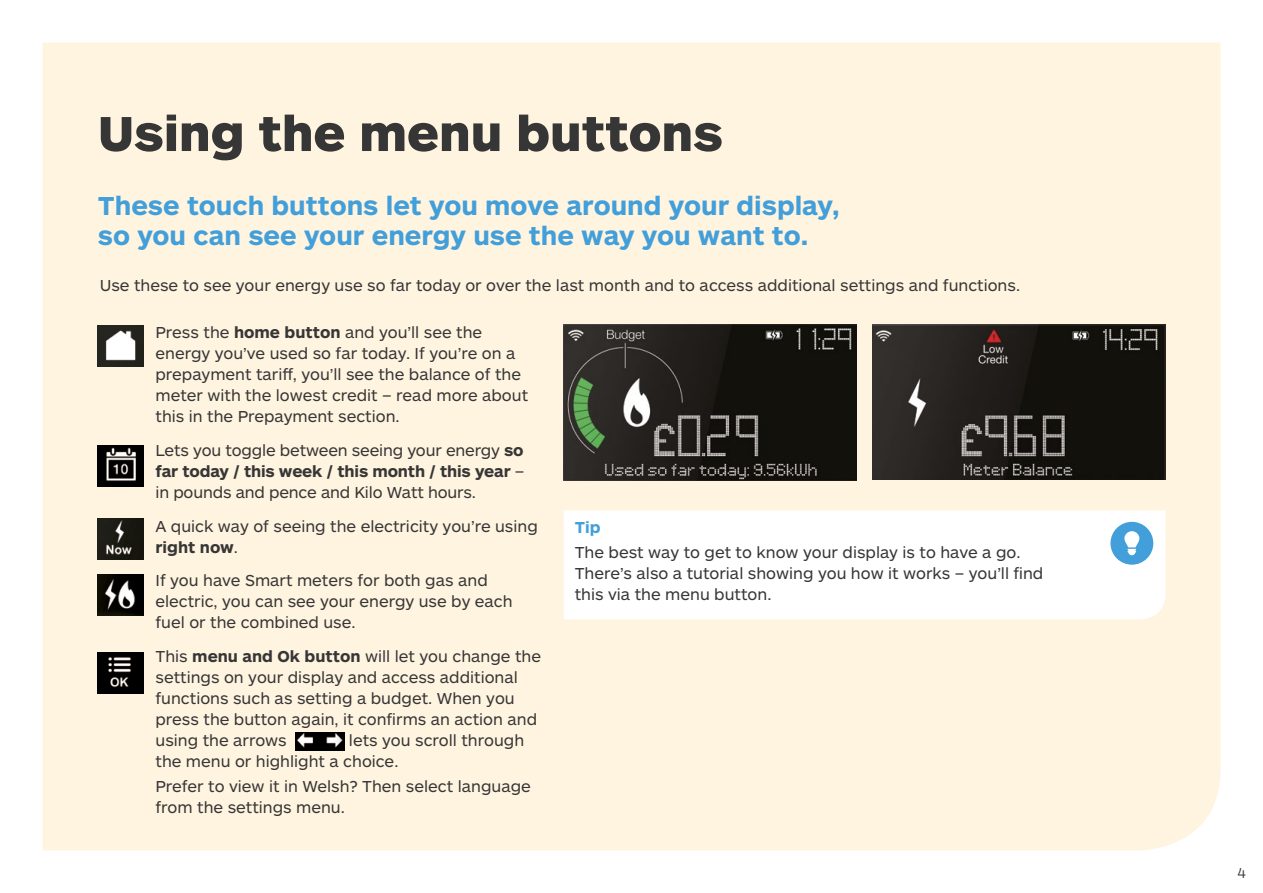
<style>
.page{position:relative;width:1263px;height:893px;background:#fff}
.page>*{position:absolute;margin:0;border:0;box-sizing:border-box;transform-origin:0 0}
.t1{font:900 51px "ARS Maquette Pro";color:#373636}
.t2{font:700 27px/30px "ARS Maquette Pro";color:#429fd9}
.t3{font:16.5px/21px "ARS Maquette Pro";color:#373636}
.t4{font:700 16.5px "ARS Maquette Pro";color:#429fd9}
.t5{font:300 15px "ARS Maquette Pro";color:#373636}
.s1{font-weight:700}
</style>
<div class="page">
<div style="left:43px;top:43px;width:1177px;height:807px;background:#fff4e0"></div>
<img style="left:296px;top:732px;width:48px;height:19px">
<img style="left:873px;top:325px;width:292px;height:155px">
<img style="left:564px;top:325px;width:293px;height:156px">
<img style="left:98px;top:326px;width:45px;height:41px">
<svg style="left:564px;top:510px;width:601px;height:109px"></svg>
<div style="left:1110px;top:522px;width:43px;height:43px;background:#429fd9;border-radius:50%"></div>
<svg style="left:1124px;top:531px;width:15px;height:24px"></svg>
<img style="left:98px;top:445px;width:45px;height:41px">
<img style="left:98px;top:652px;width:45px;height:41px">
<img style="left:98px;top:519px;width:45px;height:41px">
<img style="left:98px;top:575px;width:45px;height:41px">
<h1 class="t1" style="left:98px;top:100px;width:627px">Using the menu buttons</h1>
<h2 class="t2" style="left:98px;top:189px;width:743px">These touch buttons let you move around your display, so you can see your energy use the way you want to.</h2>
<p class="t3" style="left:100px;top:274px;width:922px">Use these to see your energy use so far today or over the last month and to access additional settings and functions.</p>
<p class="t3" style="left:155px;top:321px;width:374px">Press the <span class="s1">home button</span> and you’ll see the energy you’ve used so far today. If you’re on a prepayment tariff, you’ll see the balance of the meter with the lowest credit – read more about this in the Prepayment section.</p>
<p class="t3" style="left:155px;top:439px;width:370px;text-align:justify">Lets you toggle between seeing your energy <span class="s1">so far today / this week / this month / this year</span> – in pounds and pence and Kilo Watt hours.</p>
<p class="t3" style="left:155px;top:515px;width:384px">A quick way of seeing the electricity you’re using <span class="s1">right now</span>.</p>
<p class="t3" style="left:155px;top:569px;width:359px">If you have Smart meters for both gas and electric, you can see your energy use by each fuel or the combined use.</p>
<p class="t3" style="left:155px;top:645px;width:387px">This <span class="s1">menu and Ok button</span> will let you change the settings on your display and access additional functions such as setting a budget. When you press the button again, it confirms an action and using the arrows</p>
<p class="t4" style="left:575px;top:516px;width:27px">Tip</p>
<p class="t3" style="left:575px;top:541px;width:470px">The best way to get to know your display is to have a go.<br>There’s also a tutorial showing you how it works – you’ll find this via the menu button.</p>
<p class="t3" style="left:155px;top:729px;width:370px;text-indent:193px">lets you scroll through the menu or highlight a choice.</p>
<p class="t3" style="left:155px;top:775px;width:377px">Prefer to view it in Welsh? Then select language from the settings menu.</p>
<p class="t5" style="left:1237px;top:863px;width:10px">4</p>
</div>
